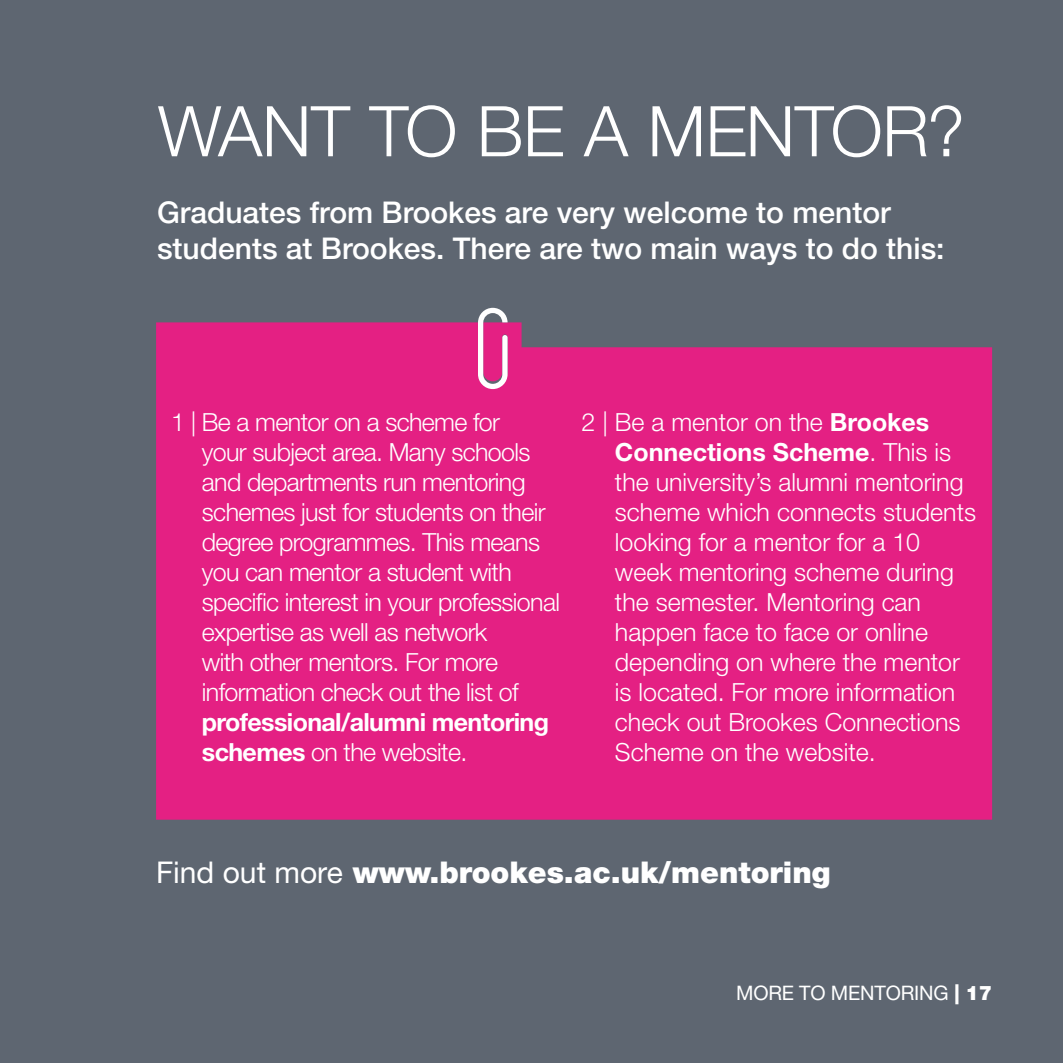
<style>
.page{position:relative;width:1063px;height:1063px;background:#5e6671}
.page>*{position:absolute;margin:0;border:0;box-sizing:border-box;transform-origin:0 0}
.t1{font:300 70px "Helvetica Neue LT Std";letter-spacing:-.005em;color:#fff}
.t2{font:500 30px/36px "Helvetica Neue LT Std";color:#fff}
.t3{font:900 30px "Helvetica Neue LT Std";color:#fff}
.t4{font:300 25px/30px "Helvetica Neue LT Std";color:#fff}
.t5{font:300 25px/30px "Helvetica Neue LT Std";letter-spacing:-.02em;color:#fff}
.t6{font:700 25px/30px "Helvetica Neue LT Std";letter-spacing:-.025em;color:#fff}
.t7{font:20px "Helvetica Neue LT Std";letter-spacing:-.01em;color:#fff}
.s1{font-weight:300}
.s2{font-weight:700}
.s3{font-weight:400}
.s4{font-weight:900}
</style>
<div class="page">
<div style="left:156px;top:322px;width:836px;height:498px;background:#e42083"></div>
<svg style="left:478px;top:308px;width:30px;height:81px;background:#dc79ad"></svg>
<h1 class="t1" style="left:158px;top:89px;width:808px">WANT TO BE A MENTOR?</h1>
<p class="t2" style="left:157px;top:194px;width:789px">Graduates from Brookes are very welcome to mentor students at Brookes. There are two main ways to do this:</p>
<p class="t5" style="left:202px;top:406px;width:360px;text-indent:-31px">1 | Be a mentor on a scheme for<br>your subject area. Many schools and departments run mentoring schemes just for students on their degree programmes. This means you can mentor a student with specific interest in your professional expertise as well as network<br>with other mentors. For more information check out the list of</p>
<p class="t6" style="left:202px;top:706px;width:349px">professional/alumni mentoring schemes <span class="s1">on the website.</span></p>
<p class="t4" style="left:615px;top:406px;width:363px;text-indent:-33px">2 | Be a mentor on the <span class="s2">Brookes<br>Connections Scheme</span>. This is the university’s alumni mentoring scheme which connects students looking for a mentor for a 10 week mentoring scheme during the semester. Mentoring can happen face to face or online depending on where the mentor is located. For more information check out Brookes Connections<br>Scheme on the website.</p>
<p class="t3" style="left:156px;top:854px;width:676px"><span class="s3">Find out more</span> www.brookes.ac.uk/mentoring</p>
<p class="t7" style="left:736px;top:981px;width:257px">MORE TO MENTORING <span class="s4">| 17</span></p>
</div>
